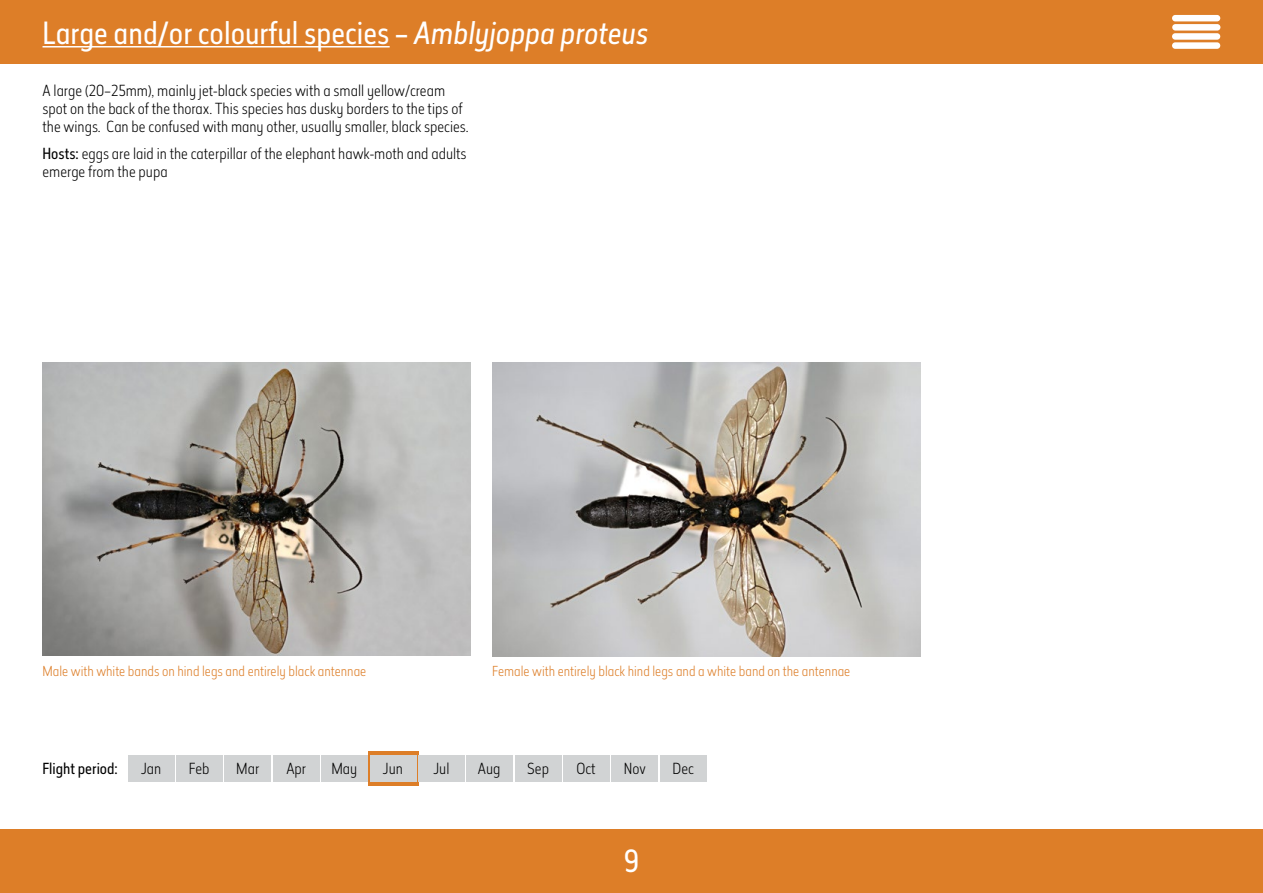
<style>
.page{position:relative;width:1263px;height:893px;background:#fff}
.page>*{position:absolute;margin:0;border:0;box-sizing:border-box;transform-origin:0 0}
.t1{font:30px "Elysio";color:#fff}
.t2{font:300 15px/18px "Elysio";color:#000}
.t3{font:15px "Elysio";color:#000}
.t4{font:300 13.5px "Elysio";color:#dd7e28}
.s1{font-style:italic}
.s2{font-weight:400}
</style>
<div class="page">
<div style="left:0;top:829px;width:1263px;height:64px;background:#dd7e28"></div>
<div style="left:0;top:0;width:1263px;height:64px;background:#dd7e28"></div>
<div style="left:1172px;top:15px;width:48px;height:6px;background:#fff;border-radius:3px"></div>
<div style="left:1172px;top:24px;width:48px;height:7px;background:#fff;border-radius:3px"></div>
<div style="left:1172px;top:33px;width:48px;height:7px;background:#fff;border-radius:3px"></div>
<div style="left:1172px;top:42px;width:48px;height:7px;background:#fff;border-radius:3px"></div>
<img style="left:492px;top:362px;width:429px;height:294px">
<img style="left:42px;top:363px;width:429px;height:293px">
<hr style="left:43px;top:46px;width:347px;height:2px;background:#fff">
<div style="left:368px;top:751px;width:50px;height:35px;background:#dd7e28"></div>
<div style="left:128px;top:755px;width:46px;height:27px;background:#d1d3d4"></div>
<div style="left:176px;top:755px;width:47px;height:27px;background:#d1d3d4"></div>
<div style="left:225px;top:755px;width:46px;height:27px;background:#d1d3d4"></div>
<div style="left:273px;top:755px;width:46px;height:27px;background:#d1d3d4"></div>
<div style="left:322px;top:755px;width:46px;height:27px;background:#d1d3d4"></div>
<div style="left:370px;top:755px;width:46px;height:27px;background:#d1d3d4"></div>
<div style="left:418px;top:755px;width:47px;height:27px;background:#d1d3d4"></div>
<div style="left:467px;top:755px;width:46px;height:27px;background:#d1d3d4"></div>
<div style="left:515px;top:755px;width:46px;height:27px;background:#d1d3d4"></div>
<div style="left:563px;top:755px;width:47px;height:27px;background:#d1d3d4"></div>
<div style="left:612px;top:755px;width:46px;height:27px;background:#d1d3d4"></div>
<div style="left:660px;top:755px;width:46px;height:27px;background:#d1d3d4"></div>
<h1 class="t1" style="left:43px;top:12px;width:607px">Large and/or colourful species – <span class="s1">Amblyjoppa proteus</span></h1>
<p class="t2" style="left:43px;top:82px;width:428px">A large (20–25mm), mainly jet-black species with a small yellow/cream spot on the back of the thorax. This species has dusky borders to the tips of the wings. Can be confused with many other, usually smaller, black species.</p>
<p class="t2" style="left:43px;top:144px;width:426px"><span class="s2">Hosts:</span> eggs are laid in the caterpillar of the elephant hawk-moth and adults emerge from the pupa</p>
<p class="t4" style="left:43px;top:662px;width:325px">Male with white bands on hind legs and entirely black antennae</p>
<p class="t4" style="left:492px;top:662px;width:360px">Female with entirely black hind legs and a white band on the antennae</p>
<p class="t3" style="left:43px;top:758px;width:77px">Flight period:</p>
<p class="t2" style="left:141px;top:759px;width:22px">Jan</p>
<p class="t2" style="left:189px;top:759px;width:22px">Feb</p>
<p class="t2" style="left:236px;top:759px;width:25px">Mar</p>
<p class="t2" style="left:286px;top:759px;width:21px">Apr</p>
<p class="t2" style="left:331px;top:759px;width:27px">May</p>
<p class="t2" style="left:383px;top:759px;width:22px">Jun</p>
<p class="t2" style="left:433px;top:759px;width:18px">Jul</p>
<p class="t2" style="left:478px;top:759px;width:24px">Aug</p>
<p class="t2" style="left:527px;top:759px;width:23px">Sep</p>
<p class="t2" style="left:576px;top:759px;width:21px">Oct</p>
<p class="t2" style="left:624px;top:759px;width:23px">Nov</p>
<p class="t2" style="left:672px;top:759px;width:23px">Dec</p>
<h1 class="t1" style="left:624px;top:841px;width:17px">9</h1>
</div>
